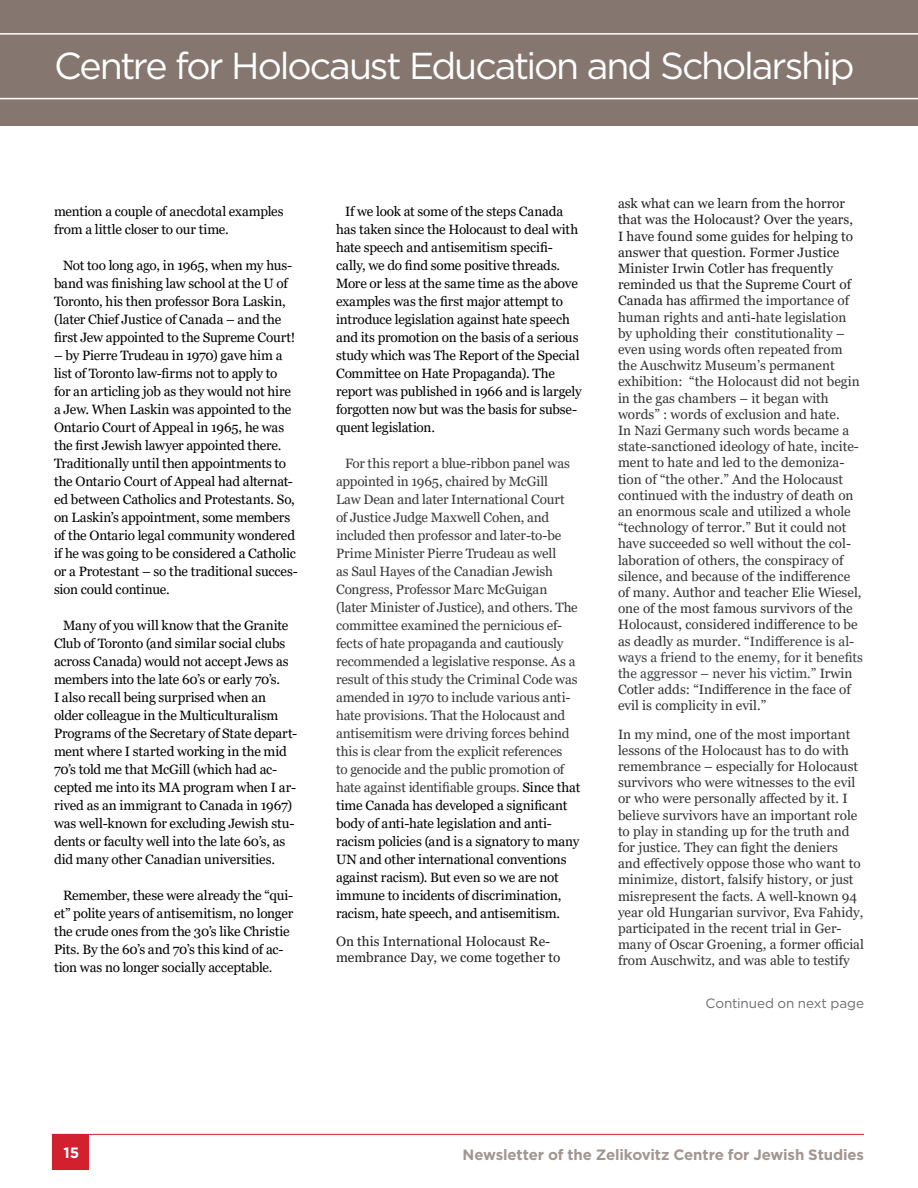
<style>
.page{position:relative;width:918px;height:1188px;background:#fff}
.page>*{position:absolute;margin:0;border:0;box-sizing:border-box;transform-origin:0 0}
.title_GM{font:37.5px "Gotham";letter-spacing:-.055em;color:#fff}
.t1{font:700 15px "Gotham";letter-spacing:-.01em;color:#a29690}
.t2{font:700 15px "Gotham";color:#fff}
.Normal__Web{font:13.5px/18px "Georgia";letter-spacing:-.01em;color:#000}
.t3{font:13.5px/16.2px "Georgia";color:#333}
.Normal__Web-2{font:13.5px/18px "Georgia";letter-spacing:-.01em;color:#393939}
.t4{font:13.5px/16.2px "Georgia";color:#231f20}
.Continue_article{font:13.5px "Gotham";letter-spacing:-.005em;color:#6c6d70}
.s1{color:#000}
.s2{color:#231f20}
.s3{color:#3c4043}
</style>
<div class="page">
<div style="left:0;top:0;width:918px;height:126px;background:#85776f"></div>
<hr style="left:0;top:98px;width:918px;height:1px;background:#fff">
<hr style="left:0;top:33px;width:918px;height:2px;background:#fff">
<div style="left:52px;top:1134px;width:36px;height:35px;background:#d2202f"></div>
<hr style="left:52px;top:1134px;width:812px;height:1px;background:#d2202f">
<p class="title_GM" style="left:54px;top:41px;width:802px">Centre for Holocaust Education and Scholarship</p>
<p class="Normal__Web" style="left:54px;top:203px;width:231px">mention a couple of anecdotal examples from a little closer to our time.</p>
<p class="Normal__Web" style="left:54px;top:257px;width:243px;text-indent:9px">Not too long ago, in 1965, when my hus&shy;band was finishing law school at the U of Toronto, his then professor Bora Laskin, (later Chief Justice of Canada – and the first Jew appointed to the Supreme Court!</p>
<p class="Normal__Web" style="left:54px;top:347px;width:245px">– by Pierre Trudeau in 1970) gave him a list of Toronto law-firms not to apply to<br>for an articling job as they would not hire a Jew. When Laskin was appointed to the Ontario Court of Appeal in 1965, he was the first Jewish lawyer appointed there.<br>Traditionally until then appointments to the Ontario Court of Appeal had alternat&shy;ed between Catholics and Protestants. So, on Laskin’s appointment, some members of the Ontario legal community wondered if he was going to be considered a Catholic or a Protestant – so the traditional succes&shy;sion could continue.</p>
<p class="Normal__Web" style="left:54px;top:617px;width:245px;text-indent:9px">Many of you will know that the Granite Club of Toronto (and similar social clubs across Canada) would not accept Jews as members into the late 60’s or early 70’s.<br>I also recall being surprised when an older colleague in the Multiculturalism Programs of the Secretary of State depart&shy;ment where I started working in the mid 70’s told me that McGill (which had ac&shy;cepted me into its MA program when I ar&shy;rived as an immigrant to Canada in 1967) was well-known for excluding Jewish stu&shy;dents or faculty well into the late 60’s, as did many other Canadian universities.</p>
<p class="Normal__Web" style="left:54px;top:887px;width:241px;text-indent:9px">Remember, these were already the “qui&shy;et” polite years of antisemitism, no longer the crude ones from the 30’s like Christie Pits. By the 60’s and 70’s this kind of ac&shy;tion was no longer socially acceptable.</p>
<p class="Normal__Web" style="left:336px;top:203px;width:247px;text-indent:9px">If we look at some of the steps Canada has taken since the Holocaust to deal with hate speech and antisemitism specifi&shy;cally, we do find some positive threads.<br>More or less at the same time as the above examples was the first major attempt to introduce legislation against hate speech and its promotion on the basis of a serious study which was The Report of the Special Committee on Hate Propaganda). The report was published in 1966 and is largely forgotten now but was the basis for subse&shy;quent legislation.</p>
<p class="Normal__Web-2" style="left:336px;top:455px;width:246px;text-indent:9px">For this report a blue-ribbon panel was appointed in 1965, chaired by McGill<br>Law Dean and later International Court<br>of Justice Judge Maxwell Cohen, and included then professor and later-to-be Prime Minister Pierre Trudeau as well<br>as Saul Hayes of the Canadian Jewish Congress, Professor Marc McGuigan (later Minister of Justice), and others. The committee examined the pernicious ef&shy;fects of hate propaganda and cautiously recommended a legislative response. As a result of this study the Criminal Code was amended in 1970 to include various anti&shy;hate provisions. That the Holocaust and antisemitism were driving forces behind this is clear from the explicit references<br>to genocide and the public promotion of hate against identifiable groups. <span class="s1">Since that time Canada has developed a significant body of anti-hate legislation and anti&shy;racism policies (and is a signatory to many UN and other international conventions against racism). But even so we are not immune to incidents of discrimination, racism, hate speech, and antisemitism.</span></p>
<p class="t4" style="left:336px;top:934px;width:226px">On this International Holocaust Re&shy;membrance Day, we come together to</p>
<p class="t3" style="left:618px;top:196px;width:247px"><span class="s2">ask what can we learn from the horror that was the Holocaust? Over the years,<br>I have found some guides for helping to answer that question. Former Justice Minister Irwin Cotler has frequently reminded us that the Supreme Court of Canada has</span> affirmed the importance of human rights and anti-hate legislation by upholding their constitutionality – even using words often repeated from the Auschwitz Museum’s permanent exhibition: “the Holocaust did not begin in the gas chambers – it began with words” : words of exclusion and hate.<br>In Nazi Germany such words became a state-sanctioned ideology of hate, incite&shy;ment to hate and led to the demoniza&shy;tion of “the other.” And the Holocaust continued with the industry of death on an enormous scale and utilized a whole “technology of terror.” But it could not have succeeded so well without the col&shy;laboration of others, the conspiracy of silence, and because of the indifference of many. Author and teacher Elie Wiesel, one of the most famous survivors of the Holocaust, considered indifference to be as deadly as murder. “<span class="s3">Indifference is al&shy;ways a friend to the enemy, for it benefits the aggressor – never his victim.”</span> Irwin Cotler adds: “Indifference in the face of evil is complicity in evil.”</p>
<p class="t3" style="left:618px;top:726px;width:247px">In my mind, one of the most important lessons of the Holocaust has to do with remembrance – especially for Holocaust survivors who were witnesses to the evil or who were personally affected by it. I believe survivors have an important role to play in standing up for the truth and for justice. They can fight the deniers<br>and effectively oppose those who want to minimize, distort, falsify history, or just misrepresent the facts. A well-known 94 year old Hungarian survivor, Eva Fahidy, participated in the recent trial in Ger&shy;many of Oscar Groening, a former official from Auschwitz, and was able to testify</p>
<p class="Continue_article" style="left:706px;top:995px;width:160px">Continued on next page</p>
<p class="t2" style="left:64px;top:1143px;width:17px">15</p>
<p class="t1" style="left:463px;top:1145px;width:403px">Newsletter of the Zelikovitz Centre for Jewish Studies</p>
</div>
